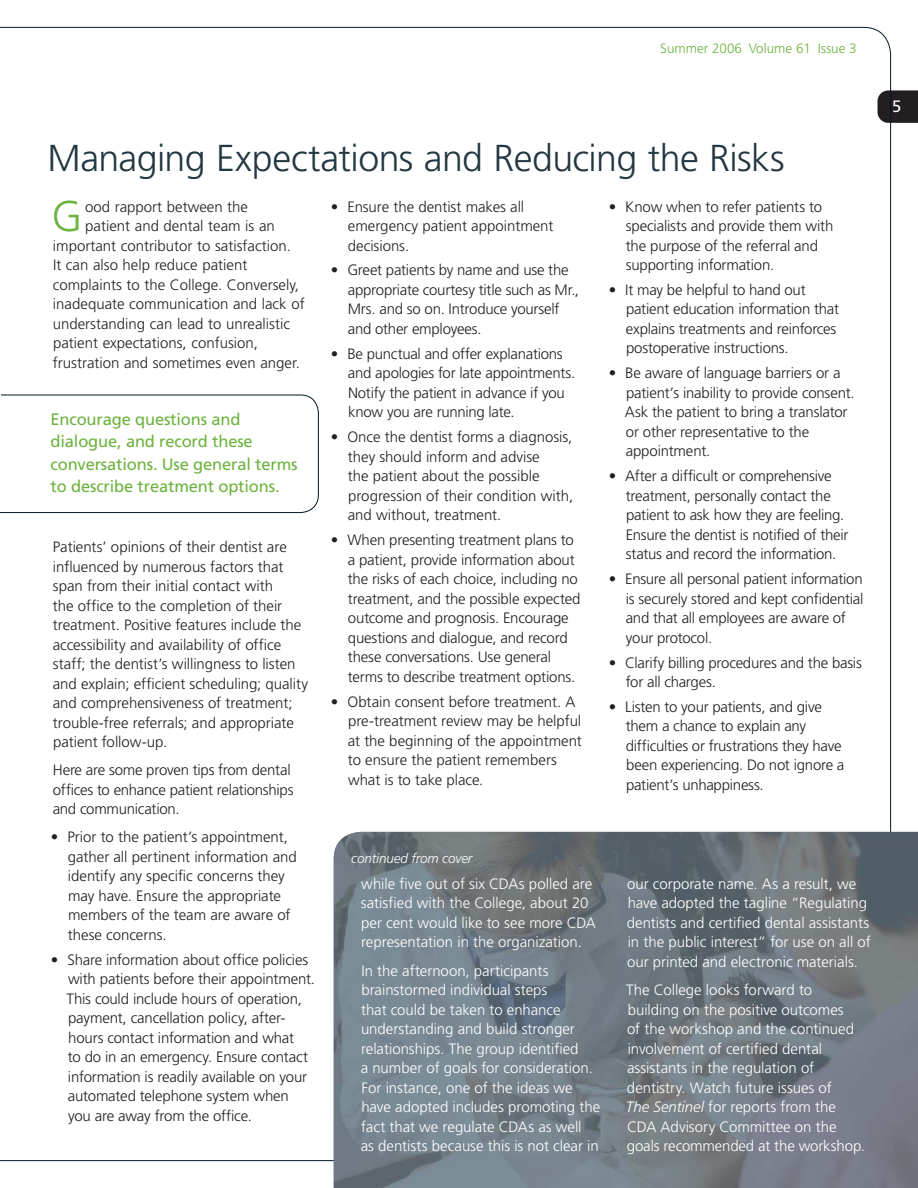
<style>
.page{position:relative;width:918px;height:1188px;background:#fff}
.page>*{position:absolute;margin:0;border:0;box-sizing:border-box;transform-origin:0 0}
.t1{font:300 42.9px "Frutiger";color:#6db33f}
.t2{font:300 37.5px "Frutiger";letter-spacing:-.015em;color:#223741}
.t3{font:16.5px/22.5px "Frutiger";letter-spacing:-.01em;color:#6db33f}
.t4{font:16.5px "Frutiger";color:#fff}
.t5{font:300 15px/19.5px "Frutiger";letter-spacing:-.01em;color:#231f20}
.t6{font:300 15px/19.5px "Frutiger";color:#fff}
.t7{font:300 13.5px "Frutiger";color:#6db33f}
.t8{font:italic 300 13.5px "Frutiger";letter-spacing:-.01em;color:#fff}
.s1{font-style:italic}
</style>
<div class="page">
<svg style="left:891px;top:90px;width:27px;height:33px"></svg>
<svg style="left:0;top:394px;width:319px;height:119px"></svg>
<img style="left:334px;top:832px;width:584px;height:356px">
<p class="t7" style="left:660px;top:43px;width:198px">Summer 2006 Volume 61 Issue 3</p>
<h2 class="t2" style="left:48px;top:143px;width:739px">Managing Expectations and Reducing the Risks</h2>
<h1 class="t1" style="left:51px;top:199px;width:33px">G</h1>
<p class="t5" style="left:85px;top:198px;width:164px">ood rapport between the</p>
<p class="t5" style="left:85px;top:217px;width:191px">patient and dental team is an</p>
<p class="t5" style="left:53px;top:237px;width:239px">important contributor to satisfaction.</p>
<p class="t5" style="left:53px;top:256px;width:196px">It can also help reduce patient</p>
<p class="t5" style="left:53px;top:276px;width:248px">complaints to the College. Conversely,</p>
<p class="t5" style="left:53px;top:295px;width:253px">inadequate communication and lack of</p>
<p class="t5" style="left:53px;top:315px;width:239px">understanding can lead to unrealistic</p>
<p class="t5" style="left:53px;top:334px;width:207px">patient expectations, confusion,</p>
<p class="t5" style="left:53px;top:354px;width:248px">frustration and sometimes even anger.</p>
<p class="t3" style="left:51px;top:409px;width:249px">Encourage questions and dialogue, and record these conversations. Use general terms to describe treatment options.</p>
<p class="t5" style="left:53px;top:538px;width:257px">Patients’ opinions of their dentist are influenced by numerous factors that span from their initial contact with<br>the office to the completion of their treatment. Positive features include the accessibility and availability of office staff; the dentist’s willingness to listen and explain; efficient scheduling; quality and comprehensiveness of treatment; trouble-free referrals; and appropriate patient follow-up.</p>
<p class="t5" style="left:53px;top:761px;width:242px">Here are some proven tips from dental offices to enhance patient relationships and communication.</p>
<p class="t5" style="left:68px;top:829px;width:231px;text-indent:-17px">• Prior to the patient’s appointment, gather all pertinent information and identify any specific concerns they may have. Ensure the appropriate members of the team are aware of these concerns.</p>
<p class="t5" style="left:67px;top:951px;width:250px;text-indent:-16px">• Share information about office policies with patients before their appointment.<br>This could include hours of operation, payment, cancellation policy, after&shy;hours contact information and what<br>to do in an emergency. Ensure contact information is readily available on your automated telephone system when<br>you are away from the office.</p>
<p class="t5" style="left:348px;top:198px;width:207px;text-indent:-17px">• Ensure the dentist makes all emergency patient appointment decisions.</p>
<p class="t5" style="left:348px;top:262px;width:233px;text-indent:-17px">• Greet patients by name and use the appropriate courtesy title such as Mr.,<br>Mrs. and so on. Introduce yourself and other employees.</p>
<p class="t5" style="left:348px;top:345px;width:229px;text-indent:-17px">• Be punctual and offer explanations and apologies for late appointments.<br>Notify the patient in advance if you know you are running late.</p>
<p class="t5" style="left:348px;top:428px;width:227px;text-indent:-17px">• Once the dentist forms a diagnosis, they should inform and advise<br>the patient about the possible progression of their condition with, and without, treatment.</p>
<p class="t5" style="left:348px;top:531px;width:234px;text-indent:-17px">• When presenting treatment plans to a patient, provide information about the risks of each choice, including no treatment, and the possible expected outcome and prognosis. Encourage questions and dialogue, and record these conversations. Use general terms to describe treatment options.</p>
<p class="t5" style="left:348px;top:693px;width:236px;text-indent:-17px">• Obtain consent before treatment. A pre-treatment review may be helpful at the beginning of the appointment to ensure the patient remembers what is to take place.</p>
<p class="t5" style="left:626px;top:198px;width:209px;text-indent:-17px">• Know when to refer patients to specialists and provide them with the purpose of the referral and supporting information.</p>
<p class="t5" style="left:626px;top:281px;width:215px;text-indent:-17px">• It may be helpful to hand out patient education information that explains treatments and reinforces postoperative instructions.</p>
<p class="t5" style="left:625px;top:365px;width:232px;text-indent:-16px">• Be aware of language barriers or a patient’s inability to provide consent.<br>Ask the patient to bring a translator or other representative to the appointment.</p>
<p class="t5" style="left:626px;top:467px;width:224px;text-indent:-17px">• After a difficult or comprehensive treatment, personally contact the patient to ask how they are feeling.<br>Ensure the dentist is notified of their status and record the information.</p>
<p class="t5" style="left:626px;top:570px;width:239px;text-indent:-17px">• Ensure all personal patient information is securely stored and kept confidential and that all employees are aware of your protocol.</p>
<p class="t5" style="left:626px;top:654px;width:238px;text-indent:-17px">• Clarify billing procedures and the basis for all charges.</p>
<p class="t5" style="left:626px;top:698px;width:220px;text-indent:-17px">• Listen to your patients, and give them a chance to explain any difficulties or frustrations they have been experiencing. Do not ignore a patient’s unhappiness.</p>
<p class="t8" style="left:351px;top:853px;width:123px">continued from cover</p>
<p class="t6" style="left:361px;top:875px;width:237px">while five out of six CDAs polled are satisfied with the College, about 20 per cent would like to see more CDA representation in the organization.</p>
<p class="t6" style="left:361px;top:962px;width:241px">In the afternoon, participants brainstormed individual steps<br>that could be taken to enhance understanding and build stronger relationships. The group identified<br>a number of goals for consideration.<br>For instance, one of the ideas we have adopted includes promoting the fact that we regulate CDAs as well<br>as dentists because this is not clear in</p>
<p class="t6" style="left:627px;top:875px;width:245px">our corporate name. As a result, we have adopted the tagline “Regulating dentists and certified dental assistants in the public interest” for use on all of our printed and electronic materials.</p>
<p class="t6" style="left:626px;top:981px;width:241px">The College looks forward to building on the positive outcomes<br>of the workshop and the continued involvement of certified dental assistants in the regulation of dentistry. Watch future issues of<br><span class="s1">The Sentinel</span> for reports from the<br>CDA Advisory Committee on the goals recommended at the workshop.</p>
<p class="t4" style="left:892px;top:100px;width:11px">5</p>
</div>
